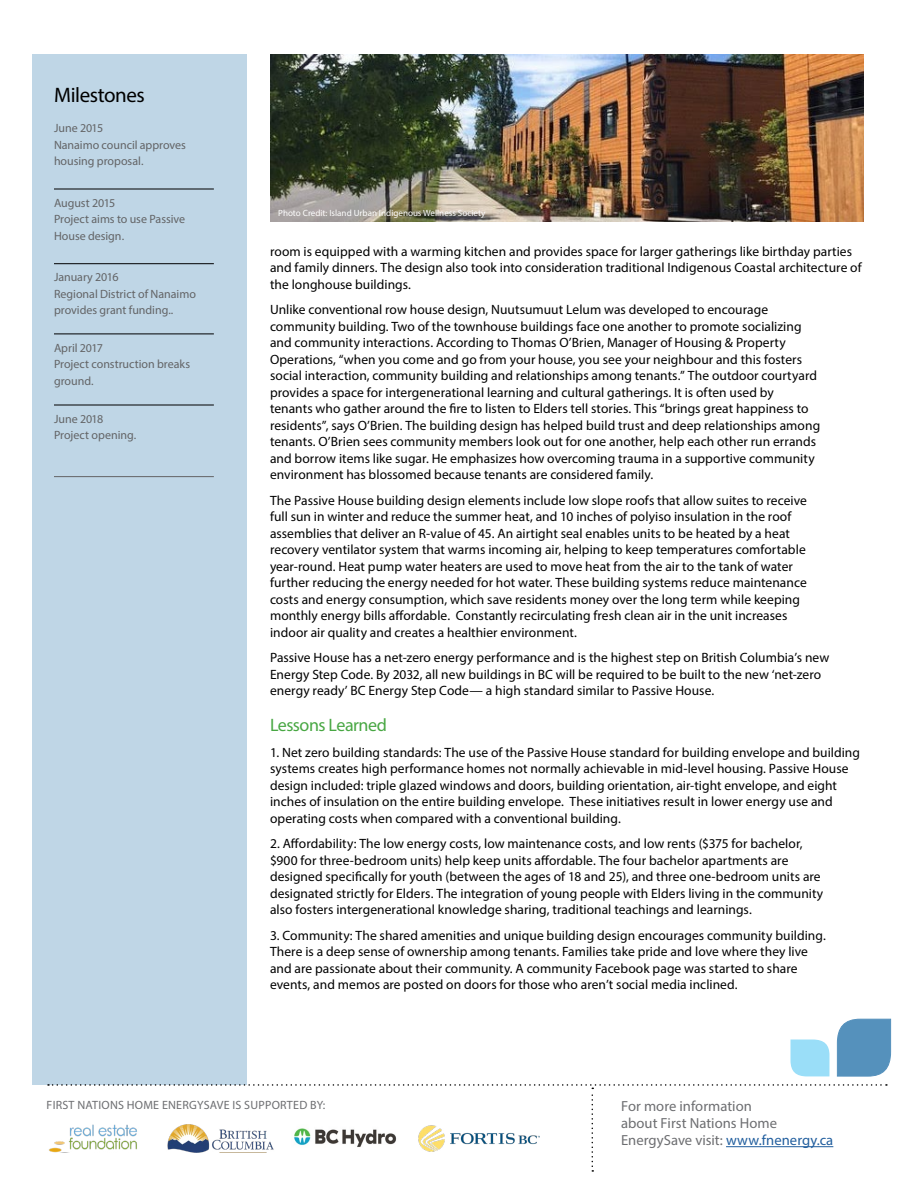
<style>
.page{position:relative;width:918px;height:1188px;background:#fff}
.page>*{position:absolute;margin:0;border:0;box-sizing:border-box;transform-origin:0 0}
.t1{font:21px "Myriad Pro";letter-spacing:-.02em;color:#000}
.t2{font:18px "Myriad Pro";letter-spacing:-.03em;color:#48a743}
.t3{font:14.7px/17.2px "Myriad Pro";letter-spacing:.005em;color:#6d6e71}
.t4{font:13.5px/16.5px "Myriad Pro";letter-spacing:.005em;color:#000}
.t5{font:12px/16.5px "Myriad Pro";letter-spacing:-.005em;color:#636466}
.t6{font:12px "Myriad Pro";letter-spacing:.02em;color:#6d6e71}
.t7{font:9px "Myriad Pro";color:#fff}
.s1{color:#215e9e}
</style>
<div class="page">
<div style="left:33px;top:54px;width:214px;height:1030px;background:#bfd6e6"></div>
<hr style="left:54px;top:189px;width:160px;height:1px;background:#000">
<hr style="left:54px;top:405px;width:160px;height:1px;background:#000">
<hr style="left:54px;top:334px;width:160px;height:1px;background:#000">
<hr style="left:54px;top:263px;width:160px;height:1px;background:#000">
<hr style="left:54px;top:476px;width:160px;height:1px;background:#636466">
<svg style="left:48px;top:1084px;width:839px;height:88px"></svg>
<hr style="left:726px;top:1146px;width:107px;height:1px;background:#215e9e">
<img style="left:157px;top:1124px;width:127px;height:29px">
<img style="left:48px;top:1123px;width:93px;height:30px">
<img style="left:292px;top:1125px;width:108px;height:25px">
<svg style="left:837px;top:1018px;width:54px;height:59px;background:#6299c1"></svg>
<svg style="left:790px;top:1039px;width:40px;height:37px"></svg>
<img style="left:270px;top:54px;width:594px;height:167px">
<img style="left:418px;top:1125px;width:122px;height:27px">
<h1 class="t1" style="left:54px;top:82px;width:92px">Milestones</h1>
<p class="t5" style="left:54px;top:120px;width:134px">June 2015<br>Nanaimo council approves housing proposal.</p>
<p class="t5" style="left:54px;top:194px;width:133px">August 2015<br>Project aims to use Passive<br>House design.</p>
<p class="t5" style="left:54px;top:269px;width:143px">January 2016<br>Regional District of Nanaimo provides grant funding..</p>
<p class="t5" style="left:54px;top:339px;width:138px">April 2017<br>Project construction breaks ground.</p>
<p class="t5" style="left:54px;top:410px;width:84px">June 2018<br>Project opening.</p>
<p class="t7" style="left:278px;top:208px;width:209px">Photo Credit: Island Urban Indigenous Wellness Society</p>
<p class="t4" style="left:270px;top:243px;width:593px">room is equipped with a warming kitchen and provides space for larger gatherings like birthday parties and family dinners. The design also took into consideration traditional Indigenous Coastal architecture of the longhouse buildings.</p>
<p class="t4" style="left:270px;top:301px;width:552px">Unlike conventional row house design, Nuutsumuut Lelum was developed to encourage community building. Two of the townhouse buildings face one another to promote socializing and community interactions. According to Thomas O’Brien, Manager of Housing &amp; Property Operations, “when you come and go from your house, you see your neighbour and this fosters social interaction, community building and relationships among tenants.” The outdoor courtyard provides a space for intergenerational learning and cultural gatherings. It is often used by<br>tenants who gather around the fire to listen to Elders tell stories. This “brings great happiness to residents”, says O’Brien. The building design has helped build trust and deep relationships among tenants. O’Brien sees community members look out for one another, help each other run errands and borrow items like sugar. He emphasizes how overcoming trauma in a supportive community environment has blossomed because tenants are considered family.</p>
<p class="t4" style="left:270px;top:492px;width:538px">The Passive House building design elements include low slope roofs that allow suites to receive full sun in winter and reduce the summer heat, and 10 inches of polyiso insulation in the roof assemblies that deliver an R-value of 45. An airtight seal enables units to be heated by a heat recovery ventilator system that warms incoming air, helping to keep temperatures comfortable year-round. Heat pump water heaters are used to move heat from the air to the tank of water further reducing the energy needed for hot water. These building systems reduce maintenance costs and energy consumption, which save residents money over the long term while keeping monthly energy bills affordable. Constantly recirculating fresh clean air in the unit increases indoor air quality and creates a healthier environment.</p>
<p class="t4" style="left:270px;top:649px;width:561px">Passive House has a net-zero energy performance and is the highest step on British Columbia’s new<br>Energy Step Code. By 2032, all new buildings in BC will be required to be built to the new ‘net-zero energy ready’ BC Energy Step Code— a high standard similar to Passive House.</p>
<h2 class="t2" style="left:270px;top:714px;width:118px">Lessons Learned</h2>
<p class="t4" style="left:270px;top:744px;width:592px">1. Net zero building standards: The use of the Passive House standard for building envelope and building systems creates high performance homes not normally achievable in mid-level housing. Passive House design included: triple glazed windows and doors, building orientation, air-tight envelope, and eight inches of insulation on the entire building envelope. These initiatives result in lower energy use and operating costs when compared with a conventional building.</p>
<p class="t4" style="left:270px;top:835px;width:555px">2. Affordability: The low energy costs, low maintenance costs, and low rents ($375 for bachelor, $900 for three-bedroom units) help keep units affordable. The four bachelor apartments are designed specifically for youth (between the ages of 18 and 25), and three one-bedroom units are designated strictly for Elders. The integration of young people with Elders living in the community also fosters intergenerational knowledge sharing, traditional teachings and learnings.</p>
<p class="t4" style="left:270px;top:927px;width:557px">3. Community: The shared amenities and unique building design encourages community building.<br>There is a deep sense of ownership among tenants. Families take pride and love where they live and are passionate about their community. A community Facebook page was started to share events, and memos are posted on doors for those who aren’t social media inclined.</p>
<p class="t6" style="left:47px;top:1097px;width:280px">FIRST NATIONS HOME ENERGYSAVE IS SUPPORTED BY:</p>
<p class="t3" style="left:621px;top:1097px;width:214px">For more information<br>about First Nations Home<br>EnergySave visit: <span class="s1">www.fnenergy.ca</span></p>
</div>
